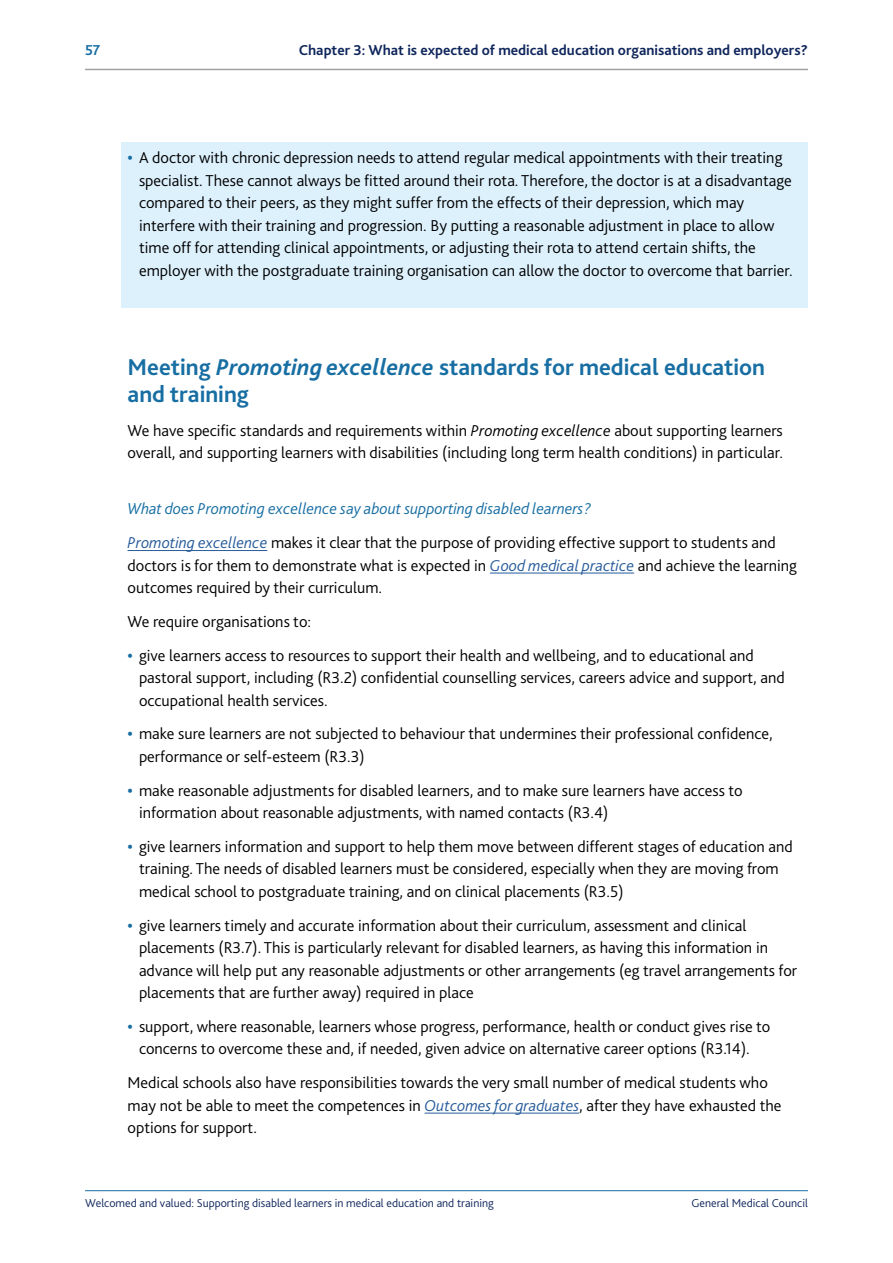
<style>
.page{position:relative;width:893px;height:1263px;background:#fff}
.page>*{position:absolute;margin:0;border:0;box-sizing:border-box;transform-origin:0 0}
.t1{font:700 24px/27px "Bliss 2";color:#176ea3}
.t2{font:300 16.5px/22.5px "Bliss 2";color:#000}
.t3{font:700 15px "Bliss 2";color:#0f265c}
.t4{font:700 15px "Bliss 2";color:#176ea3}
.t5{font:300 12px "Bliss 2";color:#0f265c}
.s1{font-weight:700;color:#176ea3}
.s2{font-style:italic}
.s3{font-style:italic;color:#176ea3}
.s4{font-style:italic;color:#275b9b}
</style>
<div class="page">
<hr style="left:85px;top:69px;width:723px;height:1px;background:#a4a19f">
<hr style="left:85px;top:1190px;width:723px;height:1px;background:#176ea3">
<div style="left:121px;top:142px;width:687px;height:165px;background:#ddf1fd"></div>
<hr style="left:128px;top:550px;width:139px;height:1px;background:#275b9b">
<hr style="left:490px;top:573px;width:144px;height:1px;background:#275b9b">
<hr style="left:425px;top:1113px;width:154px;height:1px;background:#275b9b">
<p class="t4" style="left:85px;top:41px;width:17px">57</p>
<p class="t3" style="left:299px;top:41px;width:511px">Chapter 3: What is expected of medical education organisations and employers?</p>
<p class="t2" style="left:139px;top:146px;width:655px;text-indent:-11px"><span class="s1">•</span> A doctor with chronic depression needs to attend regular medical appointments with their treating specialist. These cannot always be fitted around their rota. Therefore, the doctor is at a disadvantage compared to their peers, as they might suffer from the effects of their depression, which may interfere with their training and progression. By putting a reasonable adjustment in place to allow time off for attending clinical appointments, or adjusting their rota to attend certain shifts, the employer with the postgraduate training organisation can allow the doctor to overcome that barrier.</p>
<h1 class="t1" style="left:128px;top:353px;width:639px">Meeting <span class="s2">Promoting excellence</span> standards for medical education and training</h1>
<p class="t2" style="left:128px;top:418px;width:657px">We have specific standards and requirements within <span class="s2">Promoting excellence</span> about supporting learners overall, and supporting learners with disabilities (including long term health conditions) in particular.</p>
<p class="t2" style="left:128px;top:491px;width:650px;line-height:33.8px"><span class="s3">What does Promoting excellence say about supporting disabled learners?<br></span><span class="s4">Promoting excellence</span> makes it clear that the purpose of providing effective support to students and</p>
<p class="t2" style="left:128px;top:553px;width:671px">doctors is for them to demonstrate what is expected in <span class="s4">Good medical practice</span> and achieve the learning outcomes required by their curriculum.</p>
<p class="t2" style="left:128px;top:610px;width:185px">We require organisations to:</p>
<p class="t2" style="left:139px;top:643px;width:647px;text-indent:-11px"><span class="s1">•</span> give learners access to resources to support their health and wellbeing, and to educational and pastoral support, including (R3.2) confidential counselling services, careers advice and support, and occupational health services.</p>
<p class="t2" style="left:139px;top:722px;width:635px;text-indent:-11px"><span class="s1">•</span> make sure learners are not subjected to behaviour that undermines their professional confidence, performance or self-esteem (R3.3)</p>
<p class="t2" style="left:139px;top:778px;width:605px;text-indent:-11px"><span class="s1">•</span> make reasonable adjustments for disabled learners, and to make sure learners have access to information about reasonable adjustments, with named contacts (R3.4)</p>
<p class="t2" style="left:139px;top:835px;width:655px;text-indent:-11px"><span class="s1">•</span> give learners information and support to help them move between different stages of education and training. The needs of disabled learners must be considered, especially when they are moving from medical school to postgraduate training, and on clinical placements (R3.5)</p>
<p class="t2" style="left:139px;top:913px;width:660px;text-indent:-11px"><span class="s1">•</span> give learners timely and accurate information about their curriculum, assessment and clinical placements (R3.7). This is particularly relevant for disabled learners, as having this information in advance will help put any reasonable adjustments or other arrangements (eg travel arrangements for placements that are further away) required in place</p>
<p class="t2" style="left:128px;top:1015px;width:644px;text-align:center"><span class="s1">•</span> support, where reasonable, learners whose progress, performance, health or conduct gives rise to concerns to overcome these and, if needed, given advice on alternative career options (R3.14).</p>
<p class="t2" style="left:128px;top:1071px;width:655px">Medical schools also have responsibilities towards the very small number of medical students who may not be able to meet the competences in <span class="s4">Outcomes for graduates</span>, after they have exhausted the options for support.</p>
<p class="t5" style="left:85px;top:1196px;width:410px">Welcomed and valued: Supporting disabled learners in medical education and training</p>
<p class="t5" style="left:691px;top:1196px;width:118px">General Medical Council</p>
</div>
